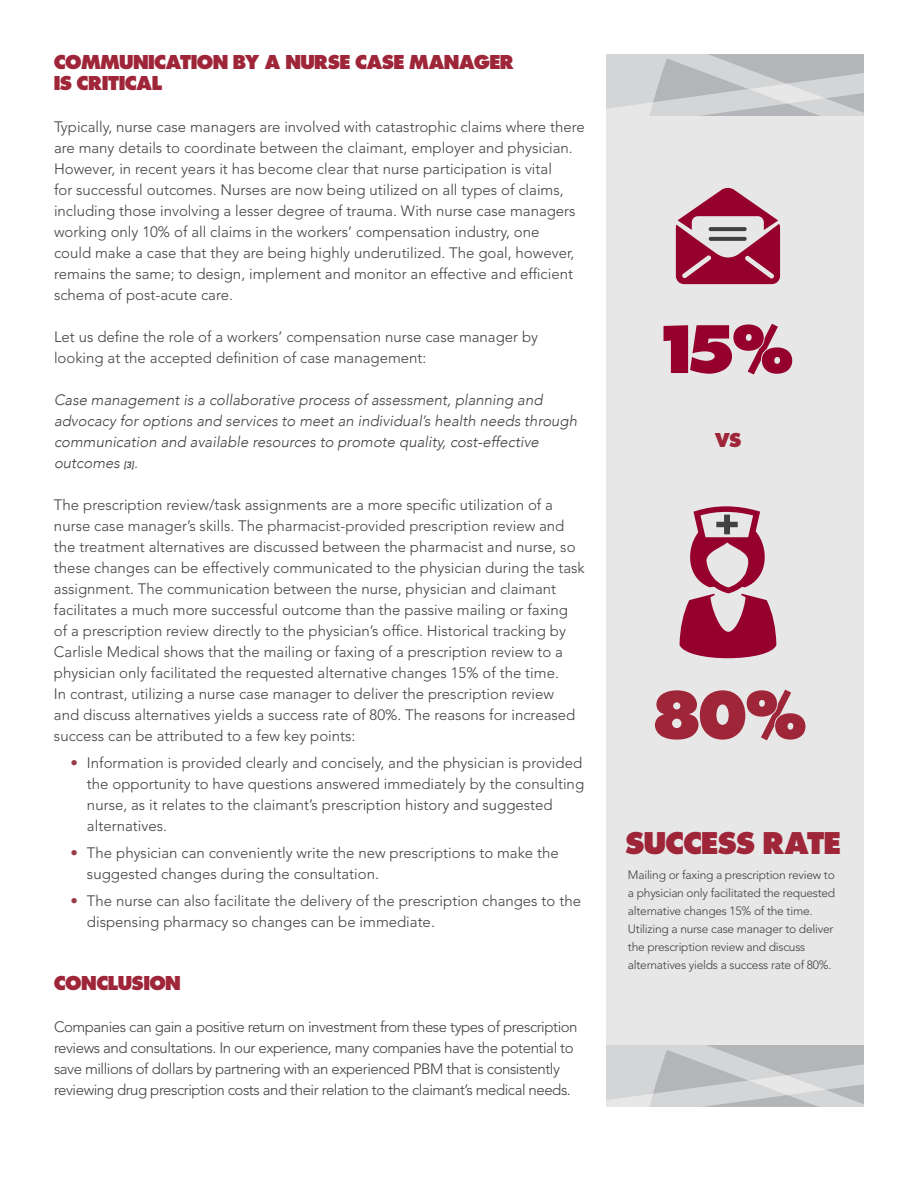
<style>
.page{position:relative;width:918px;height:1188px;background:#fff}
.page>*{position:absolute;margin:0;border:0;box-sizing:border-box;transform-origin:0 0}
.t1{font:700 expanded 71.7px "Futura P";color:#96002d}
.t2{font:700 expanded 71.7px "Futura P";color:#9f2539}
.t3{font:700 expanded 32.85px "Futura P";color:#9f2539}
.t4{font:700 expanded 21px/21px "Futura P";color:#9f2539}
.t5{font:300 15px/21px "Avenir";color:#414042}
.t6{font:300 15px/21px "Avenir";letter-spacing:-.03em;color:#414042}
.t7{font:italic 300 15px/21px "Avenir";color:#414042}
.t8{font:300 12px/18px "Avenir";letter-spacing:-.02em;color:#414042}
.s1{font-weight:800;font-size:9px}
.s2{color:#963a47}
</style>
<div class="page">
<div style="left:606px;top:54px;width:258px;height:1053px;background:#e7e7e7"></div>
<svg style="left:606px;top:1045px;width:258px;height:62px;background:#c8c9cb"></svg>
<svg style="left:606px;top:54px;width:258px;height:62px;background:#c8cacb"></svg>
<svg style="left:676px;top:188px;width:104px;height:96px"></svg>
<svg style="left:709px;top:227px;width:38px;height:4px"></svg>
<svg style="left:709px;top:237px;width:38px;height:4px"></svg>
<svg style="left:680px;top:506px;width:96px;height:153px"></svg>
<h3 class="t4" style="left:54px;top:52px;width:461px">COMMUNICATION BY A NURSE CASE MANAGER<br>IS CRITICAL</h3>
<p class="t5" style="left:54px;top:117px;width:532px">Typically, nurse case managers are involved with catastrophic claims where there are many details to coordinate between the claimant, employer and physician.<br>However, in recent years it has become clear that nurse participation is vital<br>for successful outcomes. Nurses are now being utilized on all types of claims, including those involving a lesser degree of trauma. With nurse case managers working only 10% of all claims in the workers’ compensation industry, one<br>could make a case that they are being highly underutilized. The goal, however, remains the same; to design, implement and monitor an effective and efficient schema of post-acute care.</p>
<p class="t5" style="left:54px;top:327px;width:486px">Let us define the role of a workers’ compensation nurse case manager by looking at the accepted definition of case management:</p>
<p class="t7" style="left:54px;top:390px;width:525px">Case management is a collaborative process of assessment, planning and advocacy for options and services to meet an individual’s health needs through communication and available resources to promote quality, cost-effective outcomes <span class="s1">[3]</span>.</p>
<p class="t5" style="left:54px;top:495px;width:532px">The prescription review/task assignments are a more specific utilization of a nurse case manager’s skills. The pharmacist-provided prescription review and the treatment alternatives are discussed between the pharmacist and nurse, so these changes can be effectively communicated to the physician during the task assignment. The communication between the nurse, physician and claimant facilitates a much more successful outcome than the passive mailing or faxing of a prescription review directly to the physician’s office. Historical tracking by Carlisle Medical shows that the mailing or faxing of a prescription review to a physician only facilitated the requested alternative changes 15% of the time.<br>In contrast, utilizing a nurse case manager to deliver the prescription review<br>and discuss alternatives yields a success rate of 80%. The reasons for increased success can be attributed to a few key points:</p>
<p class="t5" style="left:87px;top:753px;width:499px;text-indent:-16px"><span class="s2">•</span> Information is provided clearly and concisely, and the physician is provided the opportunity to have questions answered immediately by the consulting nurse, as it relates to the claimant’s prescription history and suggested alternatives.</p>
<p class="t5" style="left:87px;top:843px;width:473px;text-indent:-17px"><span class="s2">•</span> The physician can conveniently write the new prescriptions to make the suggested changes during the consultation.</p>
<p class="t5" style="left:87px;top:891px;width:496px;text-indent:-17px"><span class="s2">•</span> The nurse can also facilitate the delivery of the prescription changes to the dispensing pharmacy so changes can be immediate.</p>
<h3 class="t4" style="left:54px;top:973px;width:128px">CONCLUSION</h3>
<p class="t6" style="left:54px;top:1017px;width:525px">Companies can gain a positive return on investment from these types of prescription reviews and consultations. In our experience, many companies have the potential to save millions of dollars by partnering with an experienced PBM that is consistently reviewing drug prescription costs and their relation to the claimant’s medical needs.</p>
<h1 class="t1" style="left:663px;top:306px;width:131px">15%</h1>
<h3 class="t4" style="left:715px;top:430px;width:28px">VS</h3>
<h1 class="t2" style="left:654px;top:672px;width:153px">80%</h1>
<h2 class="t3" style="left:626px;top:824px;width:216px">SUCCESS RATE</h2>
<p class="t8" style="left:628px;top:866px;width:209px">Mailing or faxing a prescription review to a physician only facilitated the requested alternative changes 15% of the time.<br>Utilizing a nurse case manager to deliver the prescription review and discuss alternatives yields a success rate of 80%.</p>
</div>
